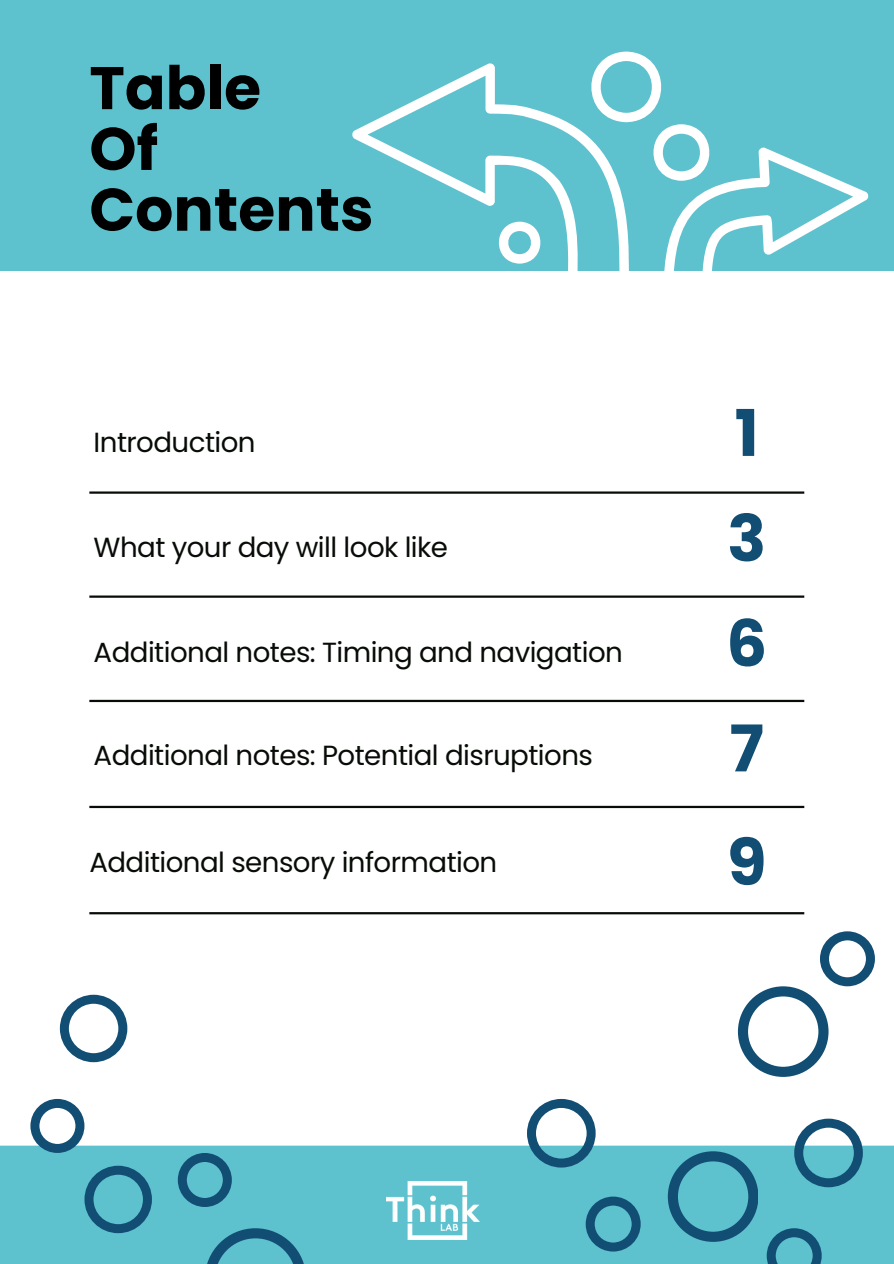
<style>
.page{position:relative;width:894px;height:1264px;background:#fff}
.page>*{position:absolute;margin:0;border:0;box-sizing:border-box;transform-origin:0 0}
.t1{font:700 64.35px "Poppins";color:#124e73}
.t2{font:700 60px/60.8px "Poppins";color:#000}
.t3{font:27.6px "Poppins";letter-spacing:-.02em;color:#080c07}
</style>
<div class="page">
<svg style="left:0;top:1145px;width:893px;height:13px;background:#66c3d0"></svg>
<div style="left:0;top:1158px;width:893px;height:7px;background:#5ec1ce"></div>
<div style="left:0;top:1165px;width:893px;height:98px;background:#5ec1ce"></div>
<svg style="left:667px;top:1151px;width:90px;height:90px"></svg>
<svg style="left:30px;top:1098px;width:54px;height:54px"></svg>
<svg style="left:794px;top:1118px;width:68px;height:69px"></svg>
<div style="left:0;top:0;width:893px;height:271px;background:#5ec1ce"></div>
<div style="left:0;top:11px;width:893px;height:255px;background:#5ec1ce"></div>
<div style="left:0;top:18px;width:893px;height:241px;background:#5ec1ce"></div>
<svg style="left:351px;top:73px;width:119px;height:198px"></svg>
<svg style="left:470px;top:52px;width:404px;height:219px"></svg>
<hr style="left:89px;top:491px;width:715px;height:2px;background:#080c07">
<hr style="left:89px;top:595px;width:715px;height:2px;background:#080c07">
<hr style="left:89px;top:699px;width:715px;height:3px;background:#080c07">
<hr style="left:89px;top:805px;width:715px;height:3px;background:#080c07">
<hr style="left:89px;top:912px;width:715px;height:2px;background:#080c07">
<svg style="left:84px;top:1165px;width:68px;height:68px"></svg>
<svg style="left:766px;top:1228px;width:55px;height:35px"></svg>
<svg style="left:178px;top:1152px;width:54px;height:54px"></svg>
<svg style="left:207px;top:1228px;width:97px;height:35px"></svg>
<img style="left:386px;top:1181px;width:93px;height:58px">
<svg style="left:60px;top:994px;width:67px;height:68px"></svg>
<svg style="left:737px;top:931px;width:137px;height:145px"></svg>
<svg style="left:585px;top:1196px;width:55px;height:55px"></svg>
<svg style="left:527px;top:1098px;width:68px;height:69px"></svg>
<p class="t2" style="left:89px;top:58px;width:285px">Table<br>Of<br>Contents</p>
<p class="t3" style="left:94px;top:423px;width:163px">Introduction</p>
<p class="t3" style="left:94px;top:528px;width:356px">What your day will look like</p>
<p class="t3" style="left:94px;top:633px;width:530px">Additional notes: Timing and navigation</p>
<p class="t3" style="left:94px;top:735px;width:500px">Additional notes: Potential disruptions</p>
<p class="t3" style="left:89px;top:842px;width:409px">Additional sensory information</p>
<h1 class="t1" style="left:734px;top:388px;width:26px">1</h1>
<p class="t1" style="left:727px;top:493px;width:40px">3</p>
<p class="t1" style="left:726px;top:598px;width:42px">6</p>
<p class="t1" style="left:729px;top:703px;width:36px">7</p>
<p class="t1" style="left:726px;top:817px;width:41px">9</p>
</div>
